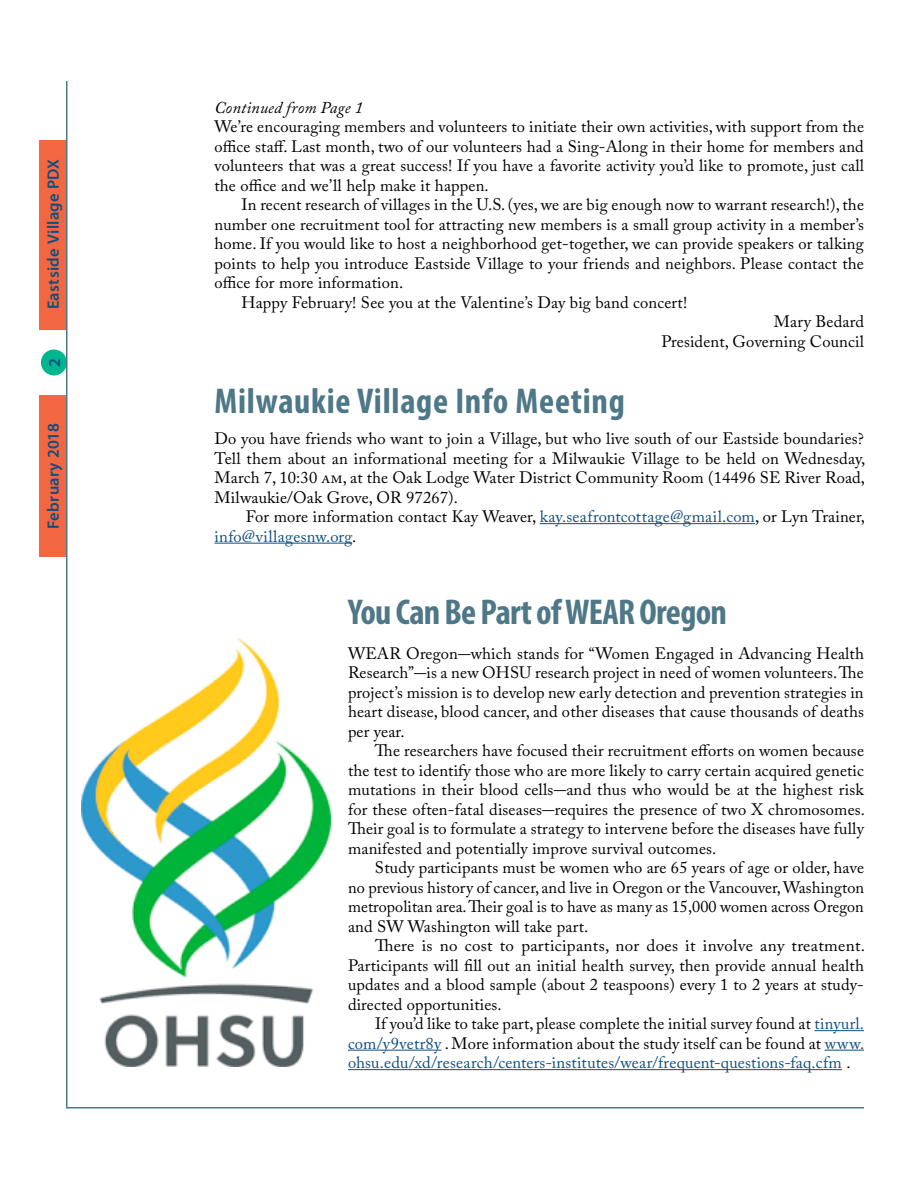
<style>
.page{position:relative;width:918px;height:1188px;background:#fff}
.page>*{position:absolute;margin:0;border:0;box-sizing:border-box;transform-origin:0 0}
.t1{font:700 condensed 36px "Myriad Pro";letter-spacing:.015em;color:#4e7787}
.t2{font:700 condensed 36px "Myriad Pro";letter-spacing:-.02em;color:#4e7787}
.t3{font:16.5px/19.5px "Adobe Caslon Pro";letter-spacing:.01em;color:#000;text-align:justify}
.t4{font:600 16.5px "Myriad Pro";letter-spacing:.02em;color:#0e4e81}
.t5{font:italic 16.5px "Adobe Caslon Pro";letter-spacing:.01em;color:#000}
.s1{color:#0e4e81}
</style>
<div class="page">
<div style="left:41px;top:349px;width:26px;height:26px;background:#00b68e;border-radius:50%"></div>
<div style="left:39px;top:140px;width:27px;height:190px;background:#f26741"></div>
<div style="left:39px;top:395px;width:27px;height:162px;background:#f26741"></div>
<hr style="left:66px;top:81px;width:2px;height:1026px;background:#4e7787">
<hr style="left:66px;top:1107px;width:798px;height:1px;background:#4e7787">
<hr style="left:814px;top:1030px;width:50px;height:1px;background:#0e4e81">
<hr style="left:348px;top:1050px;width:93px;height:1px;background:#0e4e81">
<hr style="left:824px;top:1050px;width:40px;height:1px;background:#0e4e81">
<hr style="left:348px;top:1069px;width:494px;height:1px;background:#0e4e81">
<img style="left:82px;top:639px;width:248px;height:427px">
<hr style="left:540px;top:523px;width:215px;height:1px;background:#0e4e81">
<hr style="left:214px;top:543px;width:138px;height:1px;background:#0e4e81">
<p class="t4" style="left:43px;top:309px;width:152px;rotate:-90deg">Eastside Village PDX</p>
<p class="t4" style="left:44px;top:367px;width:10px;rotate:-90deg">2</p>
<p class="t4" style="left:43px;top:529px;width:107px;rotate:-90deg">February 2018</p>
<p class="t5" style="left:214px;top:97px;width:150px">Continued from Page 1</p>
<p class="t3" style="left:214px;top:117px;width:651px">We’re encouraging members and volunteers to initiate their own activities, with support from the office staff. Last month, two of our volunteers had a Sing-Along in their home for members and volunteers that was a great success! If you have a favorite activity you’d like to promote, just call the office and we’ll help make it happen.</p>
<p class="t3" style="left:241px;top:195px;width:624px">In recent research of villages in the U.S. (yes, we are big enough now to warrant research!), the</p>
<p class="t3" style="left:214px;top:214px;width:651px">number one recruitment tool for attracting new members is a small group activity in a member’s</p>
<p class="t3" style="left:214px;top:234px;width:651px">home. If you would like to host a neighborhood get-together, we can provide speakers or talking</p>
<p class="t3" style="left:214px;top:253px;width:651px">points to help you introduce Eastside Village to your friends and neighbors. Please contact the</p>
<p class="t3" style="left:214px;top:273px;width:190px">office for more information.</p>
<p class="t3" style="left:241px;top:292px;width:447px">Happy February! See you at the Valentine’s Day big band concert!</p>
<p class="t3" style="left:774px;top:312px;width:92px">Mary Bedard</p>
<p class="t3" style="left:661px;top:331px;width:204px">President, Governing Council</p>
<h1 class="t1" style="left:214px;top:378px;width:412px">Milwaukie Village Info Meeting</h1>
<p class="t3" style="left:214px;top:429px;width:652px">Do you have friends who want to join a Village, but who live south of our Eastside boundaries?<br>Tell them about an informational meeting for a Milwaukie Village to be held on Wednesday, March 7, 10:30 am, at the Oak Lodge Water District Community Room (14496 SE River Road, Milwaukie/Oak Grove, OR 97267).</p>
<p class="t3" style="left:214px;top:507px;width:652px;text-indent:31px">For more information contact Kay Weaver, <span class="s1">kay.seafrontcottage@gmail.com</span>, or Lyn Trainer, <span class="s1">info@villagesnw.org</span>.</p>
<h1 class="t2" style="left:348px;top:590px;width:381px">You Can Be Part of WEAR Oregon</h1>
<p class="t3" style="left:348px;top:643px;width:518px">WEAR Oregon-which stands for “Women Engaged in Advancing Health Research”-is a new OHSU research project in need of women volunteers. The project’s mission is to develop new early detection and prevention strategies in heart disease, blood cancer, and other diseases that cause thousands of deaths per year.</p>
<p class="t3" style="left:348px;top:741px;width:519px;text-indent:27px">The researchers have focused their recruitment efforts on women because the test to identify those who are more likely to carry certain acquired genetic mutations in their blood cells-and thus who would be at the highest risk for these often-fatal diseases-requires the presence of two X chromosomes.<br>Their goal is to formulate a strategy to intervene before the diseases have fully manifested and potentially improve survival outcomes.</p>
<p class="t3" style="left:348px;top:858px;width:518px;text-indent:27px">Study participants must be women who are 65 years of age or older, have no previous history of cancer, and live in Oregon or the Vancouver, Washington metropolitan area. Their goal is to have as many as 15,000 women across Oregon and SW Washington will take part.</p>
<p class="t3" style="left:348px;top:936px;width:519px;text-indent:27px">There is no cost to participants, nor does it involve any treatment.<br>Participants will fill out an initial health survey, then provide annual health updates and a blood sample (about 2 teaspoons) every 1 to 2 years at study&shy;directed opportunities.</p>
<p class="t3" style="left:348px;top:1014px;width:518px;text-indent:27px">If you’d like to take part, please complete the initial survey found at <span class="s1">tinyurl. com/y9vetr8y</span> . More information about the study itself can be found at <span class="s1">www. ohsu.edu/xd/research/centers-institutes/wear/frequent-questions-faq.cfm</span> .</p>
</div>
